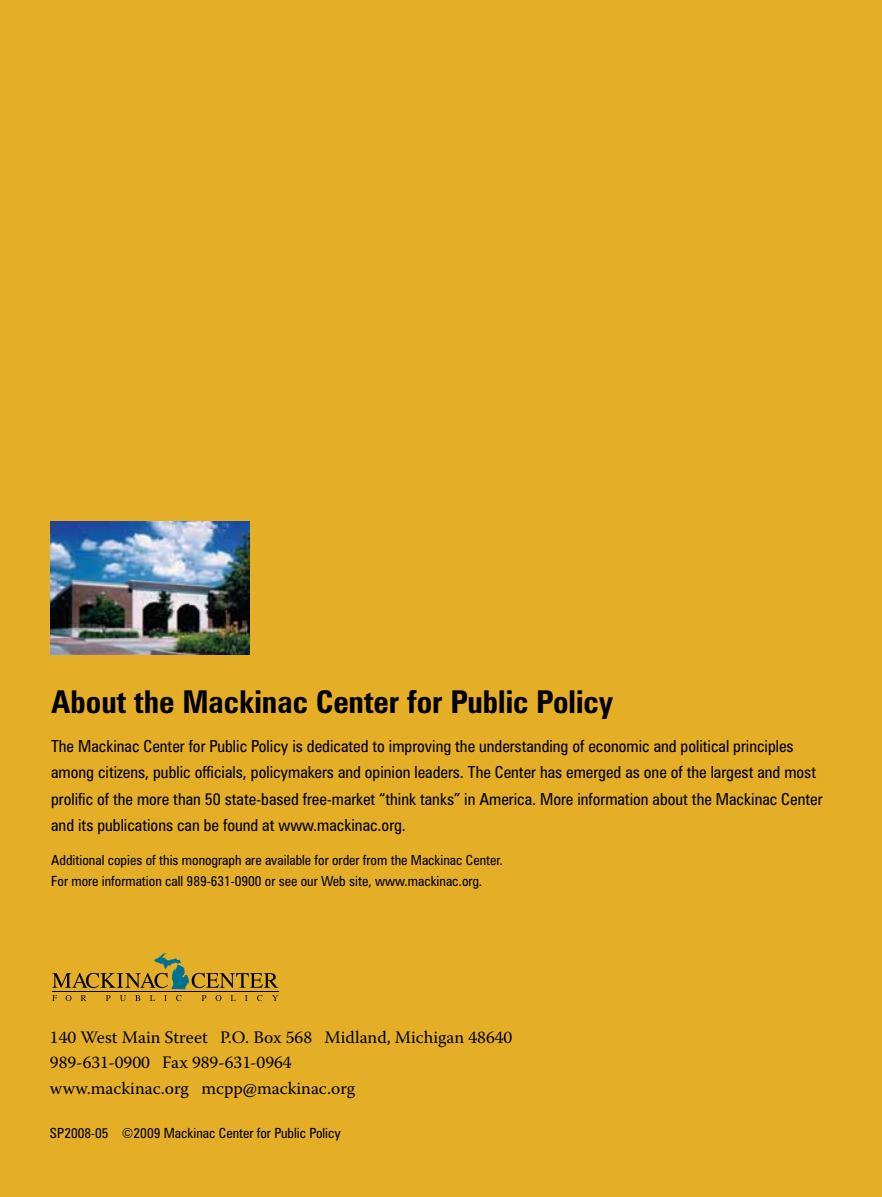
<style>
.page{position:relative;width:882px;height:1197px;background:#e4af27}
.page>*{position:absolute;margin:0;border:0;box-sizing:border-box;transform-origin:0 0}
.t1{font:700 condensed 31.5px "Zurich BT";color:#000}
.t2{font:17.5px/25.4px "Warnock Pro";color:#000}
.t3{font:condensed 16.62px/26.2px "Zurich BT";color:#000}
.t4{font:condensed 14px/21px "Zurich BT";color:#000}
</style>
<div class="page">
<img style="left:51px;top:522px;width:198px;height:132px">
<svg style="left:52px;top:995px;width:5px;height:6px"></svg>
<svg style="left:66px;top:995px;width:5px;height:6px"></svg>
<svg style="left:81px;top:995px;width:5px;height:6px"></svg>
<svg style="left:106px;top:995px;width:5px;height:6px"></svg>
<svg style="left:120px;top:995px;width:6px;height:6px"></svg>
<svg style="left:135px;top:995px;width:5px;height:6px"></svg>
<svg style="left:150px;top:995px;width:5px;height:6px"></svg>
<svg style="left:176px;top:995px;width:5px;height:6px"></svg>
<svg style="left:202px;top:995px;width:4px;height:6px"></svg>
<svg style="left:216px;top:995px;width:5px;height:6px"></svg>
<svg style="left:231px;top:995px;width:5px;height:6px"></svg>
<svg style="left:245px;top:995px;width:3px;height:6px"></svg>
<svg style="left:257px;top:995px;width:5px;height:6px"></svg>
<svg style="left:272px;top:995px;width:6px;height:6px"></svg>
<hr style="left:52px;top:991px;width:226px;height:1px;background:#000">
<svg style="left:52px;top:953px;width:226px;height:36px"></svg>
<h1 class="t1" style="left:51px;top:683px;width:563px">About the Mackinac Center for Public Policy</h1>
<p class="t3" style="left:51px;top:733px;width:773px">The Mackinac Center for Public Policy is dedicated to improving the understanding of economic and political principles among citizens, public officials, policymakers and opinion leaders. The Center has emerged as one of the largest and most prolific of the more than 50 state-based free-market “think tanks” in America. More information about the Mackinac Center and its publications can be found at www.mackinac.org.</p>
<p class="t4" style="left:51px;top:849px;width:453px">Additional copies of this monograph are available for order from the Mackinac Center.<br>For more information call 989-631-0900 or see our Web site, www.mackinac.org.</p>
<p class="t2" style="left:50px;top:1024px;width:464px">140 West Main Street P.O. Box 568 Midland, Michigan 48640<br>989-631-0900 Fax 989-631-0964<br>www.mackinac.org mcpp@mackinac.org</p>
<p class="t4" style="left:50px;top:1122px;width:292px">SP2008-05 ©2009 Mackinac Center for Public Policy</p>
</div>
